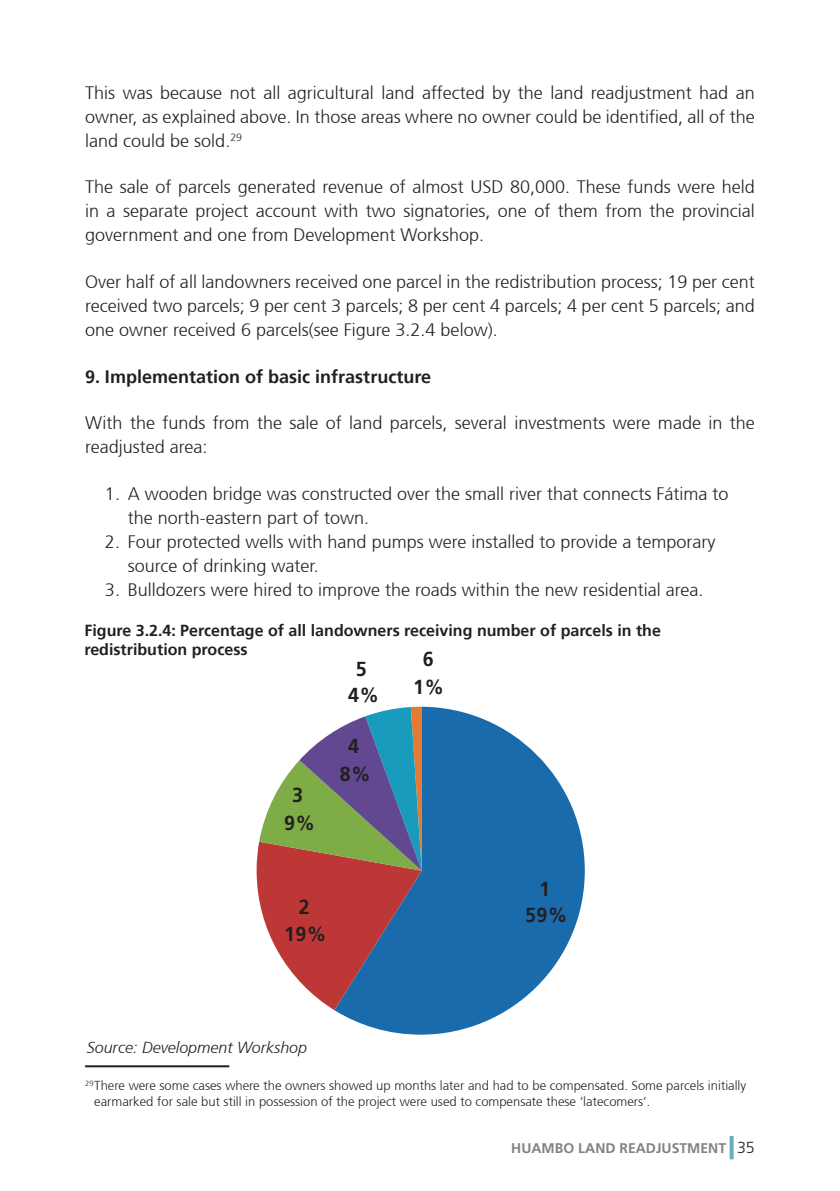
<style>
.page{position:relative;width:840px;height:1191px;background:#fff}
.page>*{position:absolute;margin:0;border:0;box-sizing:border-box;transform-origin:0 0}
.t1{font:700 20.4px/28px "Frutiger";color:#231f20;text-align:center}
.Body_Text_Frutiger{font:300 18px/24px "Frutiger 45";color:#231f20;text-align:justify}
.Body_Text_Frutiger-2{font:700 18px "Frutiger 65";color:#231f20}
.captions__credits_an{font:700 16px/19.2px "Frutiger 65";color:#231f20}
.captions__credits_an-2{font:italic 300 16px "Frutiger 46";color:#231f20}
.captions_and_credits{font:700 14px "Frutiger LT Std";color:#808285}
.t2{font:300 13px/15.6px "Frutiger 45";color:#231f20}
.s1{font-weight:300;font-size:16px;color:#231f20}
</style>
<div class="page">
<svg style="left:729px;top:1136px;width:4px;height:23px"></svg>
<hr style="left:85px;top:1065px;width:144px;height:2px;background:#231f20">
<svg style="left:334px;top:706px;width:250px;height:328px;fill:#196bac"></svg>
<svg style="left:256px;top:706px;width:165px;height:304px"></svg>
<p class="Body_Text_Frutiger" style="left:85px;top:81px;width:670px">This was because not all agricultural land affected by the land readjustment had an owner, as explained above. In those areas where no owner could be identified, all of the land could be sold.<sup>29</sup></p>
<p class="Body_Text_Frutiger" style="left:85px;top:175px;width:670px">The sale of parcels generated revenue of almost USD 80,000. These funds were held in a separate project account with two signatories, one of them from the provincial government and one from Development Workshop.</p>
<p class="Body_Text_Frutiger" style="left:85px;top:270px;width:671px">Over half of all landowners received one parcel in the redistribution process; 19 per cent received two parcels; 9 per cent 3 parcels; 8 per cent 4 parcels; 4 per cent 5 parcels; and one owner received 6 parcels(see Figure 3.2.4 below).</p>
<p class="Body_Text_Frutiger-2" style="left:85px;top:366px;width:347px">9. Implementation of basic infrastructure</p>
<p class="Body_Text_Frutiger" style="left:85px;top:411px;width:671px">With the funds from the sale of land parcels, several investments were made in the readjusted area:</p>
<p class="Body_Text_Frutiger" style="left:128px;top:482px;width:602px;text-indent:-23px">1. A wooden bridge was constructed over the small river that connects Fátima to the north-eastern part of town.</p>
<p class="Body_Text_Frutiger" style="left:128px;top:530px;width:589px;text-indent:-23px">2. Four protected wells with hand pumps were installed to provide a temporary source of drinking water.</p>
<p class="Body_Text_Frutiger" style="left:105px;top:578px;width:599px">3. Bulldozers were hired to improve the roads within the new residential area.</p>
<p class="captions__credits_an" style="left:84px;top:621px;width:577px">Figure 3.2.4: Percentage of all landowners receiving number of parcels in the redistribution process</p>
<p class="t1" style="left:413px;top:645px;width:33px">6<br>1%</p>
<p class="t1" style="left:355px;top:655px;width:13px">5</p>
<p class="t1" style="left:348px;top:681px;width:33px">4%</p>
<p class="t1" style="left:348px;top:732px;width:13px">4</p>
<p class="t1" style="left:292px;top:781px;width:13px">3</p>
<p class="t1" style="left:284px;top:809px;width:33px">9%</p>
<p class="t1" style="left:340px;top:760px;width:33px">8%</p>
<p class="t1" style="left:298px;top:892px;width:13px">2</p>
<p class="t1" style="left:284px;top:920px;width:44px">19%</p>
<p class="captions__credits_an-2" style="left:87px;top:1038px;width:221px">Source: Development Workshop</p>
<p class="t1" style="left:539px;top:875px;width:13px">1</p>
<p class="t1" style="left:525px;top:901px;width:44px">59%</p>
<p class="t2" style="left:94px;top:1078px;width:653px;text-indent:-9px"><sup>29</sup>There were some cases where the owners showed up months later and had to be compensated. Some parcels initially earmarked for sale but still in possession of the project were used to compensate these ‘latecomers’.</p>
<p class="captions_and_credits" style="left:511px;top:1139px;width:245px">HUAMBO LAND READJUSTMENT <span class="s1">35</span></p>
</div>
